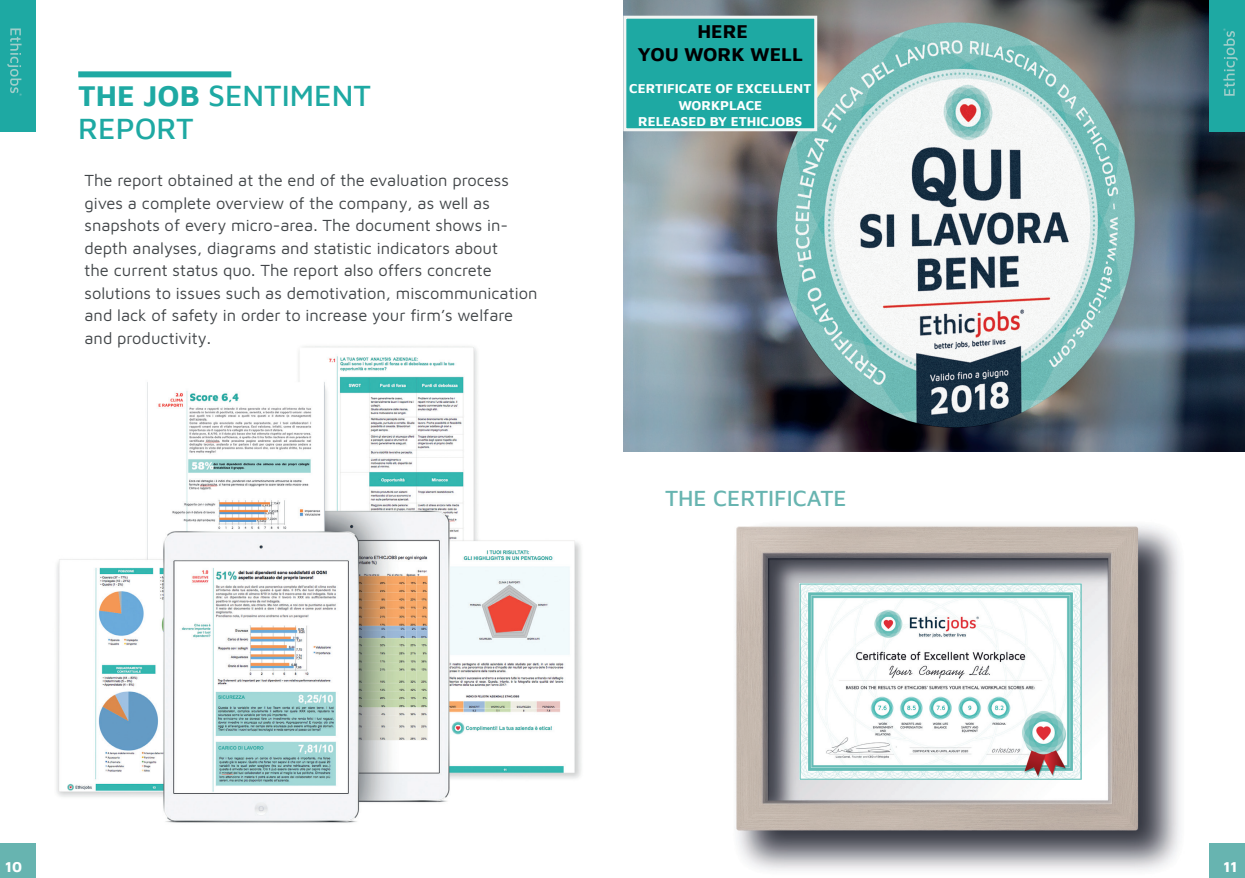
<style>
.page{position:relative;width:1245px;height:878px;background:#fff}
.page>*{position:absolute;margin:0;border:0;box-sizing:border-box;transform-origin:0 0}
.t1{font:500 30px/33px "Maven Pro";color:#1ea9a3}
.t2{font:500 22.5px "Maven Pro";color:#67b4b0}
.t3{font:700 19.5px/23.4px "Maven Pro";color:#000002;text-align:center}
.t4{font:16.5px/22.5px "Maven Pro";color:#414548}
.t5{font:700 15px "Maven Pro";color:#fff}
.t6{font:700 13.5px/16.2px "Maven Pro";color:#fff;text-align:center}
.s1{font-weight:700}
</style>
<div class="page">
<img style="left:736px;top:525px;width:444px;height:346px">
<img style="left:623px;top:0;width:622px;height:451px">
<img style="left:56px;top:346px;width:526px;height:477px">
<div style="left:78px;top:71px;width:153px;height:6px;background:#1ea9a3"></div>
<div style="left:0;top:0;width:36px;height:132px;background:#1ea9a3"></div>
<svg style="left:7px;top:28px;width:15px;height:68px"></svg>
<div style="left:0;top:843px;width:36px;height:35px;background:#67b4b0"></div>
<div style="left:1209px;top:843px;width:36px;height:35px;background:#67b4b0"></div>
<div style="left:1209px;top:0;width:36px;height:132px;background:#1ea9a3"></div>
<svg style="left:1223px;top:28px;width:15px;height:68px"></svg>
<img style="left:799px;top:584px;width:282px;height:195px">
<svg style="left:623px;top:14px;width:196px;height:119px"></svg>
<h1 class="t1" style="left:78px;top:77px;width:294px"><span class="s1">THE JOB</span> SENTIMENT<br>REPORT</h1>
<p class="t4" style="left:85px;top:168px;width:454px">The report obtained at the end of the evaluation process gives a complete overview of the company, as well as snapshots of every micro-area. The document shows in&shy;depth analyses, diagrams and statistic indicators about<br>the current status quo. The report also offers concrete solutions to issues such as demotivation, miscommunication and lack of safety in order to increase your firm’s welfare and productivity.</p>
<p class="t3" style="left:638px;top:18px;width:167px">HERE<br>YOU WORK WELL</p>
<p class="t6" style="left:629px;top:80px;width:184px">CERTIFICATE OF EXCELLENT<br>WORKPLACE<br>RELEASED BY ETHICJOBS</p>
<h2 class="t2" style="left:665px;top:482px;width:183px">THE CERTIFICATE</h2>
<p class="t5" style="left:5px;top:855px;width:19px">10</p>
<p class="t5" style="left:1223px;top:855px;width:16px">11</p>
</div>
